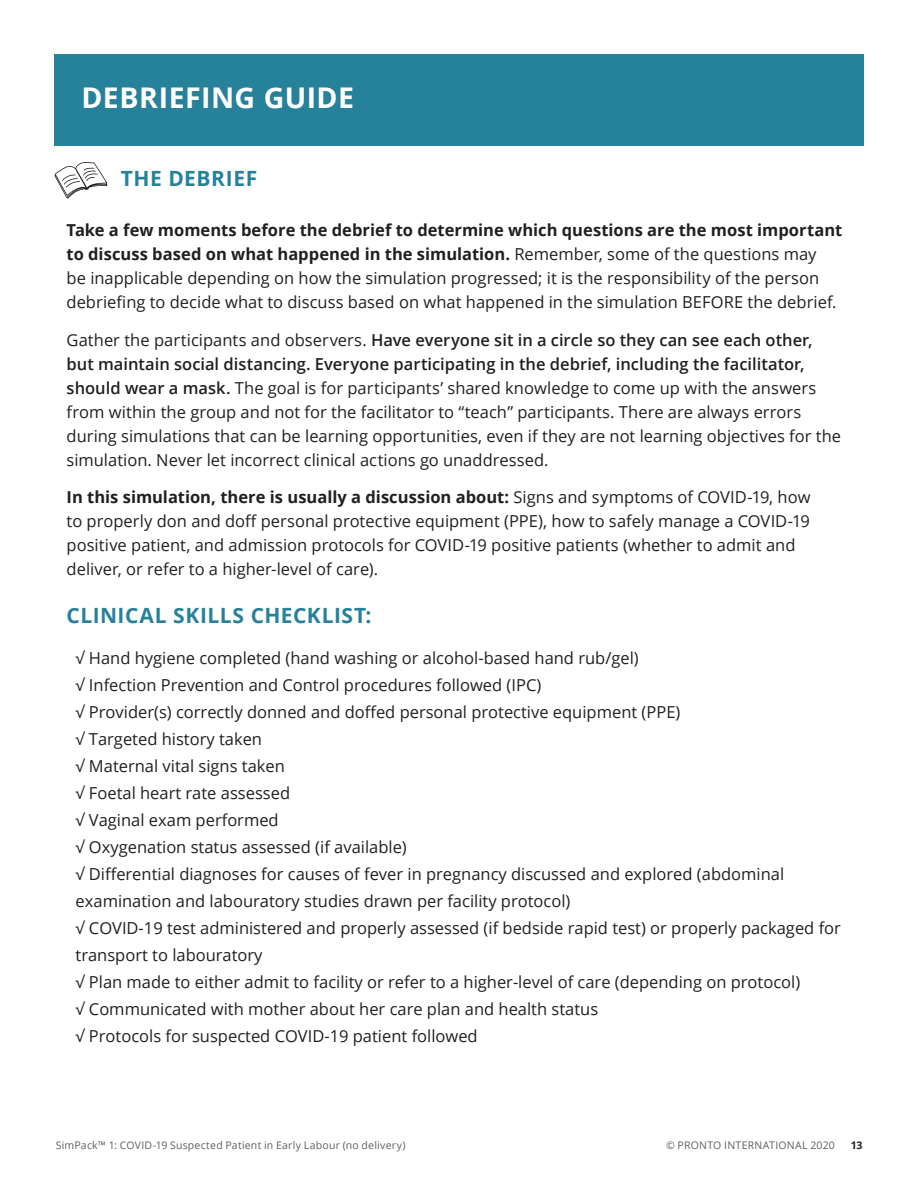
<style>
.page{position:relative;width:918px;height:1188px;background:#fff}
.page>*{position:absolute;margin:0;border:0;box-sizing:border-box;transform-origin:0 0}
.t1{font:700 28.5px "Open Sans";letter-spacing:.015em;color:#fff}
.H2-blue{font:700 21px "Open Sans";letter-spacing:.025em;color:#26819a}
.body{font:16.5px/24px "Open Sans";color:#231f20}
.t2{font:10.5px "Open Sans";letter-spacing:.02em;color:#62605b}
.t3{font:700 10.5px "Open Sans";color:#231f20}
.s1{font-weight:700}
.s2{font-weight:600}
</style>
<div class="page">
<div style="left:54px;top:54px;width:810px;height:92px;background:#26819a"></div>
<svg style="left:54px;top:162px;width:53px;height:37px"></svg>
<p class="t1" style="left:81px;top:77px;width:274px">DEBRIEFING GUIDE</p>
<p class="H2-blue" style="left:121px;top:163px;width:138px">THE DEBRIEF</p>
<p class="body" style="left:67px;top:218px;width:777px"><span class="s1">Take a few moments before the debrief to determine which questions are the most important to discuss based on what happened in the simulation.</span> Remember, some of the questions may<br>be inapplicable depending on how the simulation progressed; it is the responsibility of the person debriefing to decide what to discuss based on what happened in the simulation BEFORE the debrief.</p>
<p class="body" style="left:67px;top:327px;width:776px">Gather the participants and observers. <span class="s2">Have everyone sit in a circle so they can see each other, but maintain social distancing. Everyone participating in the debrief, including the facilitator, should wear a mask.</span> The goal is for participants’ shared knowledge to come up with the answers from within the group and not for the facilitator to “teach” participants. There are always errors during simulations that can be learning opportunities, even if they are not learning objectives for the simulation. Never let incorrect clinical actions go unaddressed.</p>
<p class="body" style="left:67px;top:485px;width:746px"><span class="s1">In this simulation, there is usually a discussion about:</span> Signs and symptoms of COVID-19, how to properly don and doff personal protective equipment (PPE), how to safely manage a COVID-19 positive patient, and admission protocols for COVID-19 positive patients (whether to admit and deliver, or refer to a higher-level of care).</p>
<p class="H2-blue" style="left:67px;top:601px;width:306px">CLINICAL SKILLS CHECKLIST:</p>
<p class="body" style="left:76px;top:646px;width:565px">√ Hand hygiene completed (hand washing or alcohol-based hand rub/gel)</p>
<p class="body" style="left:76px;top:673px;width:467px">√ Infection Prevention and Control procedures followed (IPC)</p>
<p class="body" style="left:76px;top:700px;width:606px">√ Provider(s) correctly donned and doffed personal protective equipment (PPE)</p>
<p class="body" style="left:76px;top:727px;width:188px">√ Targeted history taken</p>
<p class="body" style="left:76px;top:754px;width:211px">√ Maternal vital signs taken</p>
<p class="body" style="left:76px;top:781px;width:216px">√ Foetal heart rate assessed</p>
<p class="body" style="left:76px;top:808px;width:205px">√ Vaginal exam performed</p>
<p class="body" style="left:76px;top:835px;width:333px">√ Oxygenation status assessed (if available)</p>
<p class="body" style="left:76px;top:860px;width:710px;line-height:27px">√ Differential diagnoses for causes of fever in pregnancy discussed and explored (abdominal examination and labouratory studies drawn per facility protocol)</p>
<p class="body" style="left:76px;top:914px;width:767px;line-height:27px">√ COVID-19 test administered and properly assessed (if bedside rapid test) or properly packaged for transport to labouratory</p>
<p class="body" style="left:76px;top:970px;width:726px">√ Plan made to either admit to facility or refer to a higher-level of care (depending on protocol)</p>
<p class="body" style="left:76px;top:997px;width:524px">√ Communicated with mother about her care plan and health status</p>
<p class="body" style="left:76px;top:1024px;width:404px">√ Protocols for suspected COVID-19 patient followed</p>
<p class="t2" style="left:56px;top:1138px;width:351px">SimPack™ 1: COVID-19 Suspected Patient in Early Labour (no delivery)</p>
<p class="t2" style="left:666px;top:1138px;width:170px">© PRONTO INTERNATIONAL 2020</p>
<p class="t3" style="left:851px;top:1138px;width:13px">13</p>
</div>
